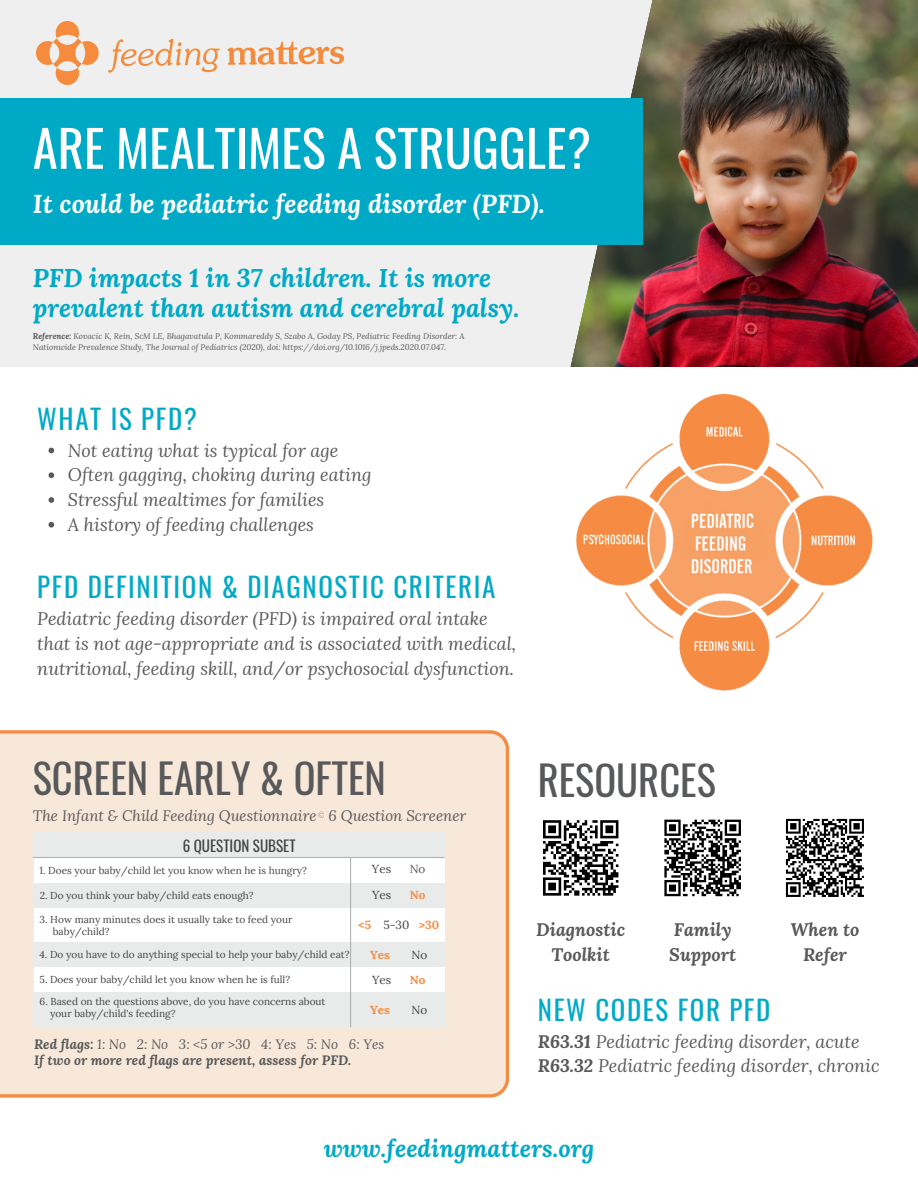
<style>
.page{position:relative;width:918px;height:1188px;background:#fff}
.page>*{position:absolute;margin:0;border:0;box-sizing:border-box;transform-origin:0 0}
.t1{font:50.4px "Oswald";color:#fff}
.t2{font:40.5px "Oswald";color:#58595b}
.t3{font:27px "Oswald";letter-spacing:.06em;color:#00aac6}
.t4{font:italic 700 25.8px "Lora";color:#fff}
.t5{font:italic 700 25.5px/29.2px "Lora";color:#00aac6}
.t6{font:italic 700 24px "Lora";color:#00aac6}
.t7{font:italic 18px/24.8px "Lora";color:#58595b}
.t8{font:italic 700 18px/24.8px "Lora";color:#58595b;text-align:center}
.t9{font:15.15px "Oswald";color:#444}
.t10{font:italic 15px "Lora";color:#58595b}
.t11{font:italic 700 13.5px "Lora";color:#58595b}
.t12{font:italic 13.5px "Lora";color:#58595b}
.t13{font:700 11.7px "Lora";color:#f58c42}
.t14{font:11.7px "Lora";color:#444}
.t15{font:11.7px "Lora";color:#58595b}
.t16{font:10.05px "Lora";color:#444}
.t17{font:italic 8.1px/10.9px "Lora";color:#58595b}
.s1{font-weight:700}
.s2{font-weight:400;color:#444}
</style>
<div class="page">
<img style="left:675px;top:0;width:243px;height:367px">
<svg style="left:0;top:0;width:675px;height:367px;fill:#efefef"></svg>
<div style="left:0;top:99px;width:643px;height:146px;background:#00aac6"></div>
<img style="left:36px;top:21px;width:307px;height:63px">
<img style="left:575px;top:393px;width:298px;height:298px">
<div style="left:0;top:730px;width:509px;height:368px;background:#f8e8d9"></div>
<div style="left:34px;top:832px;width:411px;height:26px;background:#e9eaea"></div>
<div style="left:34px;top:858px;width:411px;height:25px;background:#fff"></div>
<div style="left:34px;top:908px;width:411px;height:34px;background:#fff"></div>
<div style="left:34px;top:943px;width:411px;height:24px;background:#e9eaea"></div>
<div style="left:34px;top:883px;width:411px;height:25px;background:#e9eaea"></div>
<div style="left:34px;top:967px;width:411px;height:25px;background:#fff"></div>
<div style="left:34px;top:992px;width:411px;height:35px;background:#e9eaea"></div>
<hr style="left:350px;top:858px;width:1px;height:169px;background:#b2b2b2">
<hr style="left:33px;top:857px;width:412px;height:1px;background:#b2b2b2">
<svg style="left:543px;top:820px;width:76px;height:76px"></svg>
<svg style="left:664px;top:819px;width:77px;height:78px"></svg>
<svg style="left:785px;top:818px;width:79px;height:79px"></svg>
<svg style="left:318px;top:812px;width:6px;height:5px"></svg>
<svg style="left:49px;top:448px;width:5px;height:5px"></svg>
<svg style="left:49px;top:472px;width:5px;height:6px"></svg>
<svg style="left:49px;top:497px;width:5px;height:6px"></svg>
<svg style="left:49px;top:522px;width:5px;height:6px"></svg>
<p class="t1" style="left:33px;top:109px;width:560px">ARE MEALTIMES A STRUGGLE?</p>
<p class="t4" style="left:33px;top:186px;width:513px">It could be pediatric feeding disorder (PFD).</p>
<p class="t5" style="left:33px;top:263px;width:488px">PFD impacts 1 in 37 children. It is more prevalent than autism and cerebral palsy.</p>
<p class="t17" style="left:33px;top:330px;width:433px"><span class="s1">Reference:</span> Kovacic K, Rein, ScM LE, Bhagavatula P, Kommareddy S, Szabo A, Goday PS, Pediatric Feeding Disorder: A<br>Nationwide Prevalence Study, The Journal of Pediatrics (2020), doi: https://doi.org/10.1016/j.jpeds.2020.07.047.</p>
<p class="t3" style="left:37px;top:397px;width:161px">WHAT IS PFD?</p>
<p class="t7" style="left:68px;top:437px;width:272px">Not eating what is typical for age</p>
<p class="t7" style="left:68px;top:462px;width:305px">Often gagging, choking during eating</p>
<p class="t7" style="left:68px;top:487px;width:258px">Stressful mealtimes for families</p>
<p class="t7" style="left:68px;top:512px;width:248px">A history of feeding challenges</p>
<p class="t3" style="left:37px;top:566px;width:460px">PFD DEFINITION &amp; DIAGNOSTIC CRITERIA</p>
<p class="t7" style="left:37px;top:606px;width:480px">Pediatric feeding disorder (PFD) is impaired oral intake that is not age-appropriate and is associated with medical, nutritional, feeding skill, and/or psychosocial dysfunction.</p>
<p class="t2" style="left:33px;top:747px;width:355px">SCREEN EARLY &amp; OFTEN</p>
<p class="t10" style="left:33px;top:806px;width:435px">The Infant &amp; Child Feeding Questionnaire 6 Question Screener</p>
<p class="t9" style="left:183px;top:834px;width:114px">6 QUESTION SUBSET</p>
<p class="t16" style="left:40px;top:864px;width:269px">1. Does your baby/child let you know when he is hungry?</p>
<p class="t14" style="left:372px;top:862px;width:21px">Yes</p>
<p class="t15" style="left:410px;top:862px;width:17px">No</p>
<p class="t16" style="left:40px;top:913px;width:254px">3. How many minutes does it usually take to feed your</p>
<p class="t16" style="left:53px;top:925px;width:58px">baby/child?</p>
<p class="t14" style="left:372px;top:887px;width:21px">Yes</p>
<p class="t13" style="left:410px;top:887px;width:17px">No</p>
<p class="t16" style="left:40px;top:889px;width:215px">2. Do you think your baby/child eats enough?</p>
<p class="t13" style="left:358px;top:917px;width:82px">&lt;5 <span class="s2">5-30</span> &gt;30</p>
<p class="t16" style="left:40px;top:948px;width:311px">4. Do you have to do anything special to help your baby/child eat?</p>
<p class="t13" style="left:370px;top:947px;width:21px">Yes</p>
<p class="t14" style="left:412px;top:947px;width:17px">No</p>
<p class="t16" style="left:40px;top:973px;width:252px">5. Does your baby/child let you know when he is full?</p>
<p class="t14" style="left:372px;top:972px;width:21px">Yes</p>
<p class="t13" style="left:410px;top:972px;width:17px">No</p>
<p class="t13" style="left:370px;top:1002px;width:21px">Yes</p>
<p class="t14" style="left:412px;top:1002px;width:17px">No</p>
<p class="t16" style="left:40px;top:995px;width:287px">6. Based on the questions above, do you have concerns about</p>
<p class="t16" style="left:50px;top:1006px;width:127px">your baby/child's feeding?</p>
<p class="t12" style="left:34px;top:1036px;width:352px"><span class="s1">Red flags:</span> 1: No 2: No 3: &lt;5 or &gt;30 4: Yes 5: No 6: Yes</p>
<p class="t11" style="left:34px;top:1051px;width:319px">If two or more red flags are present, assess for PFD.</p>
<p class="t2" style="left:538px;top:749px;width:180px">RESOURCES</p>
<p class="t8" style="left:536px;top:917px;width:91px">Diagnostic<br>Toolkit</p>
<p class="t8" style="left:669px;top:917px;width:68px;text-align:left">Family<br>Support</p>
<p class="t8" style="left:790px;top:917px;width:71px">When to<br>Refer</p>
<p class="t3" style="left:538px;top:988px;width:234px">NEW CODES FOR PFD</p>
<p class="t7" style="left:538px;top:1028px;width:323px"><span class="s1">R63.31</span> Pediatric feeding disorder, acute</p>
<p class="t7" style="left:538px;top:1053px;width:343px"><span class="s1">R63.32</span> Pediatric feeding disorder, chronic</p>
<p class="t6" style="left:324px;top:1132px;width:272px">www.feedingmatters.org</p>
</div>
